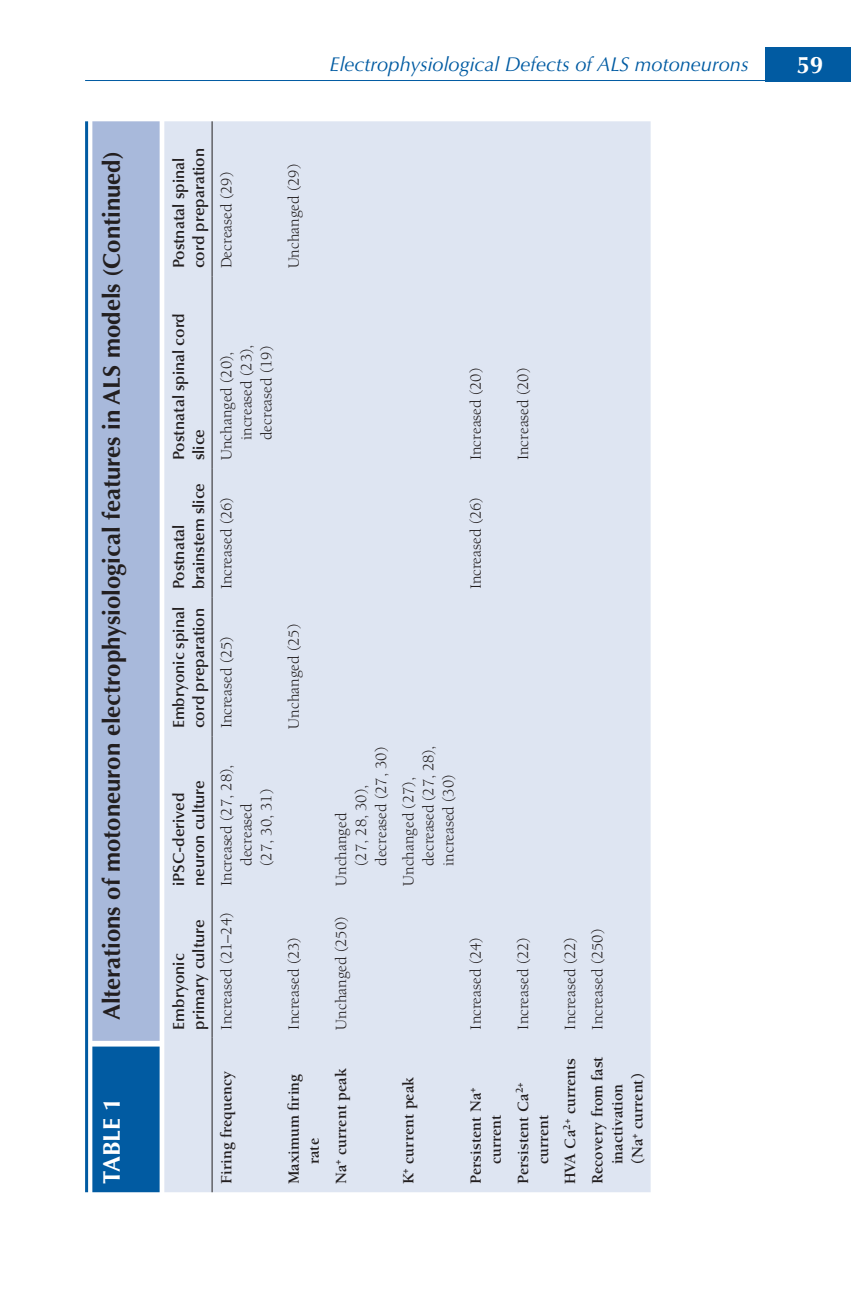
<style>
.page{position:relative;width:851px;height:1304px;background:#fff}
.page>*{position:absolute;margin:0;border:0;box-sizing:border-box;transform-origin:0 0}
.t1{font:700 24px "Optima LT Std";color:#231f20}
.t2{font:700 24px "Optima LT Std";color:#fff}
.t3{font:italic 20px "Optima LT Std";color:#015ba2}
.t4{font:16px/20px "Berkeley Std";color:#231f20}
.t5{font:600 16px/20px "Optima LT Std";color:#231f20}
.t6{font:700 16px/20px "Berkeley Std";color:#231f20}
</style>
<div class="page">
<div style="left:765px;top:47px;width:85px;height:34px;background:#015ba2"></div>
<hr style="left:85px;top:80px;width:765px;height:1px;background:#015ba2">
<div style="left:164px;top:121px;width:486px;height:1071px;background:#dee5f2"></div>
<hr style="left:211px;top:1037px;width:1px;height:155px;background:#231f20">
<hr style="left:211px;top:894px;width:1px;height:143px;background:#231f20">
<hr style="left:211px;top:736px;width:1px;height:158px;background:#231f20">
<hr style="left:211px;top:597px;width:1px;height:139px;background:#231f20">
<hr style="left:211px;top:468px;width:1px;height:129px;background:#231f20">
<hr style="left:211px;top:276px;width:1px;height:192px;background:#231f20">
<hr style="left:211px;top:121px;width:1px;height:155px;background:#231f20">
<div style="left:92px;top:1047px;width:68px;height:145px;background:#015ba2"></div>
<div style="left:92px;top:121px;width:68px;height:920px;background:#a8b9db"></div>
<hr style="left:85px;top:121px;width:3px;height:1071px;background:#015ba2">
<h1 class="t1" style="left:98px;top:1020px;width:870px;rotate:-90deg">Alterations of motoneuron electrophysiological features in ALS models (Continued)</h1>
<h1 class="t2" style="left:98px;top:1184px;width:88px;rotate:-90deg">TABLE 1</h1>
<p class="t3" style="left:329px;top:53px;width:420px">Electrophysiological Defects of ALS motoneurons</p>
<h1 class="t2" style="left:796px;top:51px;width:28px">59</h1>
<p class="t5" style="left:169px;top:268px;width:122px;rotate:-90deg">Postnatal spinal cord preparation</p>
<p class="t4" style="left:216px;top:268px;width:98px;rotate:-90deg">Decreased (29)</p>
<p class="t4" style="left:284px;top:268px;width:106px;rotate:-90deg">Unchanged (29)</p>
<p class="t5" style="left:169px;top:460px;width:149px;rotate:-90deg">Postnatal spinal cord slice</p>
<p class="t5" style="left:169px;top:589px;width:108px;rotate:-90deg">Postnatal brainstem slice</p>
<p class="t5" style="left:169px;top:728px;width:123px;rotate:-90deg">Embryonic spinal cord preparation</p>
<p class="t4" style="left:216px;top:440px;width:97px;text-indent:-20px;rotate:-90deg">Unchanged (20), increased (23), decreased (19)</p>
<p class="t4" style="left:216px;top:589px;width:94px;rotate:-90deg">Increased (26)</p>
<p class="t4" style="left:216px;top:728px;width:94px;rotate:-90deg">Increased (25)</p>
<p class="t4" style="left:284px;top:728px;width:106px;rotate:-90deg">Unchanged (25)</p>
<p class="t5" style="left:169px;top:886px;width:107px;rotate:-90deg">iPSC-derived neuron culture</p>
<p class="t5" style="left:169px;top:1029px;width:111px;rotate:-90deg">Embryonic primary culture</p>
<p class="t4" style="left:216px;top:866px;width:103px;text-indent:-20px;rotate:-90deg">Increased (27, 28), decreased<br>(27, 30, 31)</p>
<p class="t4" style="left:216px;top:1029px;width:118px;rotate:-90deg">Increased (21–24)</p>
<p class="t4" style="left:284px;top:1029px;width:94px;rotate:-90deg">Increased (23)</p>
<p class="t6" style="left:216px;top:1184px;width:115px;rotate:-90deg">Firing frequency</p>
<p class="t6" style="left:284px;top:1164px;width:92px;text-indent:-20px;rotate:-90deg">Maximum firing rate</p>
<p class="t4" style="left:466px;top:460px;width:94px;rotate:-90deg">Increased (20)</p>
<p class="t4" style="left:466px;top:589px;width:94px;rotate:-90deg">Increased (26)</p>
<p class="t4" style="left:513px;top:460px;width:94px;rotate:-90deg">Increased (20)</p>
<p class="t4" style="left:331px;top:866px;width:120px;text-indent:-20px;rotate:-90deg">Unchanged<br>(27, 28, 30), decreased (27, 30)</p>
<p class="t4" style="left:331px;top:1029px;width:114px;rotate:-90deg">Unchanged (250)</p>
<p class="t4" style="left:398px;top:866px;width:122px;text-indent:-20px;rotate:-90deg">Unchanged (27), decreased (27, 28), increased (30)</p>
<p class="t4" style="left:466px;top:1029px;width:94px;rotate:-90deg">Increased (24)</p>
<p class="t6" style="left:331px;top:1184px;width:117px;rotate:-90deg">Na<sup>+</sup> current peak</p>
<p class="t6" style="left:398px;top:1184px;width:109px;rotate:-90deg">K<sup>+</sup> current peak</p>
<p class="t6" style="left:466px;top:1184px;width:99px;text-align:center;rotate:-90deg">Persistent Na<sup>+ </sup>current</p>
<p class="t4" style="left:513px;top:1029px;width:94px;rotate:-90deg">Increased (22)</p>
<p class="t6" style="left:513px;top:1164px;width:84px;text-indent:-20px;rotate:-90deg">Persistent Ca<sup>2+ </sup>current</p>
<p class="t4" style="left:560px;top:1029px;width:94px;rotate:-90deg">Increased (22)</p>
<p class="t6" style="left:560px;top:1184px;width:128px;rotate:-90deg">HVA Ca<sup>2+</sup> currents</p>
<p class="t4" style="left:587px;top:1029px;width:102px;rotate:-90deg">Increased (250)</p>
<p class="t6" style="left:587px;top:1184px;width:129px;text-align:center;rotate:-90deg">Recovery from fast inactivation<br>(Na<sup>+</sup> current)</p>
</div>
